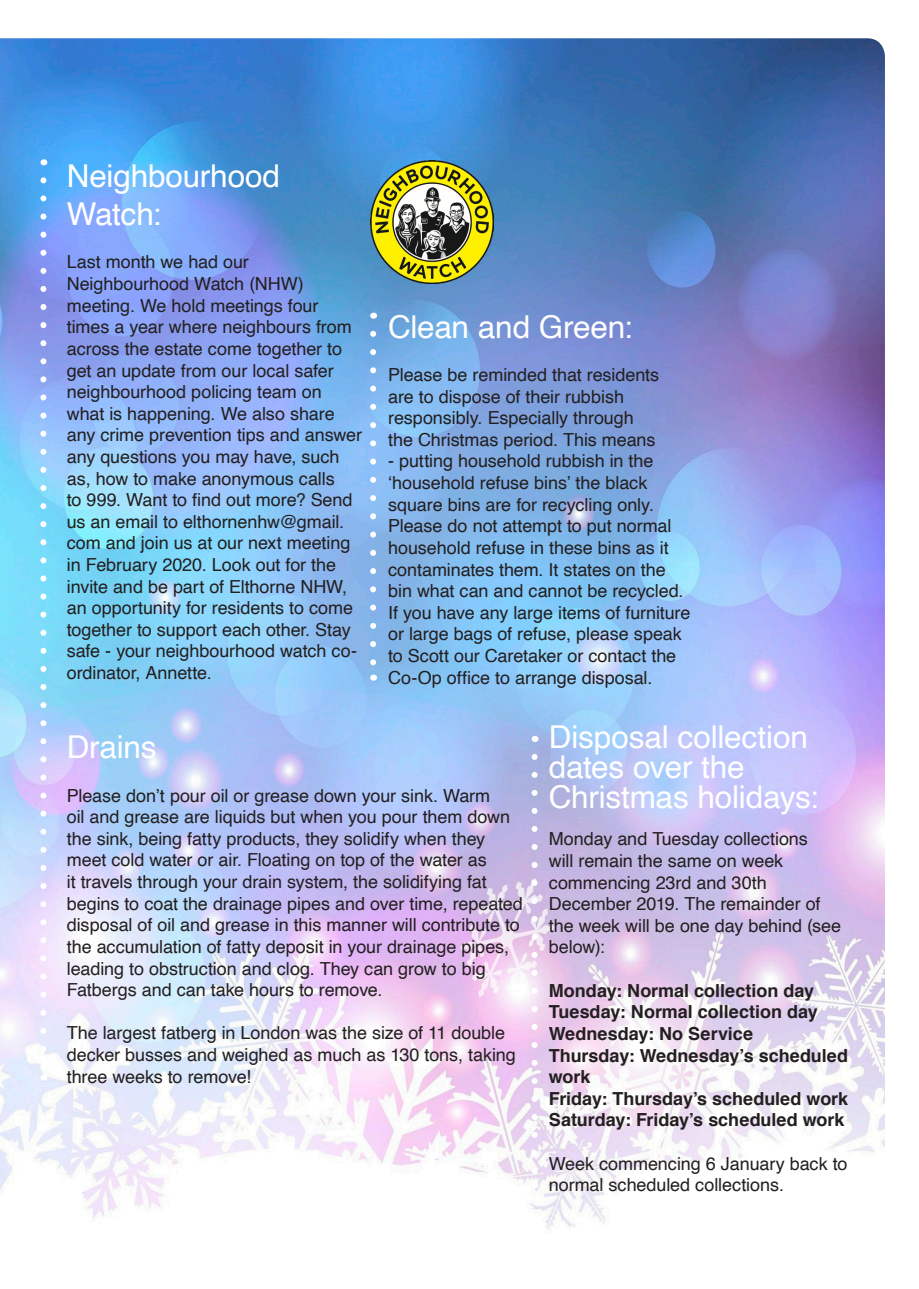
<style>
.page{position:relative;width:919px;height:1289px;background:#fff}
.page>*{position:absolute;margin:0;border:0;box-sizing:border-box;transform-origin:0 0}
.t1{font:31.5px/30px "Helvetica";letter-spacing:-.01em;color:#fff}
.t2{font:18px/21.6px "Helvetica";letter-spacing:-.005em;color:#231f20}
.t3{font:700 18px/21.6px "Helvetica";color:#231f20}
</style>
<div class="page">
<img style="left:0;top:38px;width:884px;height:1192px">
<img style="left:371px;top:161px;width:122px;height:122px">
<svg style="left:40px;top:180px;width:6px;height:888px"></svg>
<svg style="left:531px;top:756px;width:6px;height:420px"></svg>
<svg style="left:370px;top:334px;width:6px;height:334px"></svg>
<p class="t1" style="left:67px;top:162px;width:215px">Neighbourhood</p>
<p class="t1" style="left:67px;top:200px;width:96px">Watch:</p>
<p class="t2" style="left:67px;top:252px;width:297px">Last month we had our<br>Neighbourhood Watch (NHW) meeting. We hold meetings four times a year where neighbours from across the estate come together to get an update from our local safer neighbourhood policing team on what is happening. We also share any crime prevention tips and answer any questions you may have, such as, how to make anonymous calls<br>to 999. Want to find out more? Send us an email to elthornenhw@gmail. com and join us at our next meeting in February 2020. Look out for the invite and be part of Elthorne NHW, an opportunity for residents to come together to support each other. Stay safe - your neighbourhood watch co&shy;ordinator, Annette.</p>
<p class="t1" style="left:388px;top:313px;width:246px">Clean and Green:</p>
<p class="t2" style="left:388px;top:364px;width:272px">Please be reminded that residents are to dispose of their rubbish responsibly. Especially through the Christmas period. This means</p>
<p class="t2" style="left:388px;top:451px;width:304px">- putting household rubbish in the ‘household refuse bins’ the black square bins are for recycling only.<br>Please do not attempt to put normal household refuse in these bins as it contaminates them. It states on the bin what can and cannot be recycled.<br>If you have any large items of furniture or large bags of refuse, please speak to Scott our Caretaker or contact the Co-Op office to arrange disposal.</p>
<p class="t1" style="left:67px;top:733px;width:91px">Drains</p>
<p class="t2" style="left:67px;top:785px;width:457px">Please don’t pour oil or grease down your sink. Warm<br>oil and grease are liquids but when you pour them down the sink, being fatty products, they solidify when they meet cold water or air. Floating on top of the water as<br>it travels through your drain system, the solidifying fat begins to coat the drainage pipes and over time, repeated disposal of oil and grease in this manner will contribute to the accumulation of fatty deposit in your drainage pipes, leading to obstruction and clog. They can grow to big Fatbergs and can take hours to remove.</p>
<p class="t2" style="left:67px;top:1022px;width:450px">The largest fatberg in London was the size of 11 double decker busses and weighed as much as 130 tons, taking three weeks to remove!</p>
<p class="t1" style="left:549px;top:722px;width:271px">Disposal collection dates over the<br>Christmas holidays:</p>
<p class="t2" style="left:549px;top:828px;width:294px">Monday and Tuesday collections<br>will remain the same on week commencing 23rd and 30th<br>December 2019. The remainder of the week will be one day behind (see below):</p>
<p class="t3" style="left:549px;top:979px;width:267px">Monday: Normal collection day</p>
<p class="t3" style="left:549px;top:1001px;width:270px">Tuesday: Normal collection day</p>
<p class="t3" style="left:549px;top:1022px;width:206px">Wednesday: No Service</p>
<p class="t3" style="left:549px;top:1044px;width:301px">Thursday: Wednesday’s scheduled work</p>
<p class="t3" style="left:549px;top:1087px;width:301px">Friday: Thursday’s scheduled work</p>
<p class="t3" style="left:549px;top:1109px;width:297px">Saturday: Friday’s scheduled work</p>
<p class="t2" style="left:549px;top:1152px;width:300px">Week commencing 6 January back to normal scheduled collections.</p>
</div>
